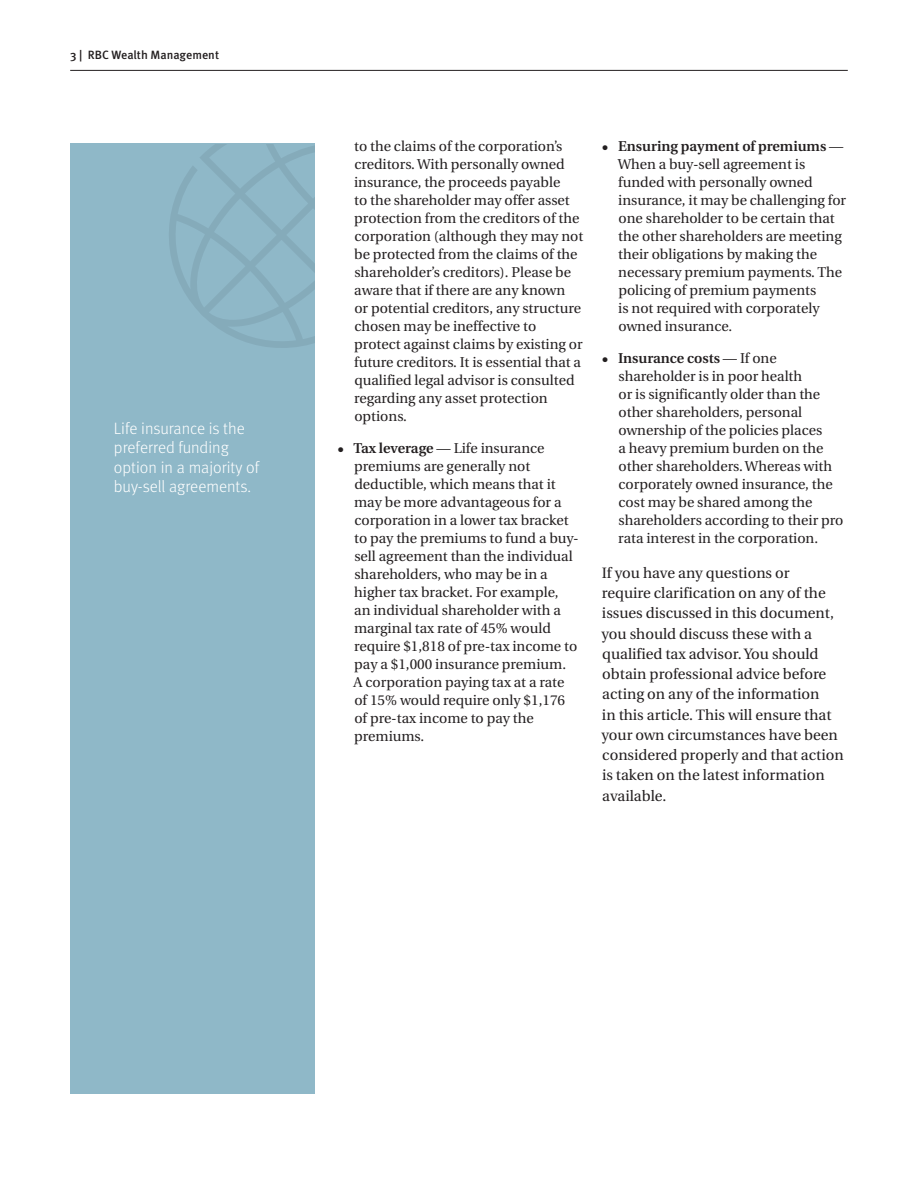
<style>
.page{position:relative;width:918px;height:1188px;background:#fff}
.page>*{position:absolute;margin:0;border:0;box-sizing:border-box;transform-origin:0 0}
.t1{font:300 16.5px/19.5px "Meta OT";color:#fff}
.t2{font:15px/20.2px "Utopia";color:#231f20}
.t3{font:14.25px/18px "Utopia";color:#231f20}
.t4{font:500 12px "Meta OT";color:#231f20}
.s1{font-weight:600}
</style>
<div class="page">
<hr style="left:70px;top:70px;width:778px;height:1px;background:#231f20">
<div style="left:70px;top:144px;width:245px;height:950px;background:#8fb8c8"></div>
<svg style="left:169px;top:145px;width:146px;height:203px"></svg>
<p class="t4" style="left:70px;top:47px;width:150px">3 | RBC Wealth Management</p>
<p class="t1" style="left:114px;top:419px;width:147px">Life insurance is the preferred funding option in a majority of buy-sell agreements.</p>
<p class="t3" style="left:354px;top:138px;width:231px">to the claims of the corporation’s creditors. With personally owned insurance, the proceeds payable<br>to the shareholder may offer asset protection from the creditors of the corporation (although they may not be protected from the claims of the shareholder’s creditors). Please be aware that if there are any known<br>or potential creditors, any structure chosen may be ineffective to protect against claims by existing or future creditors. It is essential that a qualified legal advisor is consulted regarding any asset protection options.</p>
<p class="t3" style="left:354px;top:440px;width:227px;text-indent:-15px">● <span class="s1">Tax leverage</span> — Life insurance premiums are generally not deductible, which means that it may be more advantageous for a corporation in a lower tax bracket to pay the premiums to fund a buy&shy;sell agreement than the individual shareholders, who may be in a higher tax bracket. For example,<br>an individual shareholder with a marginal tax rate of 45% would require $1,818 of pre-tax income to pay a $1,000 insurance premium.<br>A corporation paying tax at a rate of 15% would require only $1,176 of pre-tax income to pay the premiums.</p>
<p class="t3" style="left:618px;top:138px;width:230px;text-indent:-15px">● <span class="s1">Ensuring payment of premiums</span> —<br>When a buy-sell agreement is funded with personally owned insurance, it may be challenging for one shareholder to be certain that the other shareholders are meeting their obligations by making the necessary premium payments. The policing of premium payments<br>is not required with corporately owned insurance.</p>
<p class="t3" style="left:618px;top:350px;width:227px;text-indent:-16px">● <span class="s1">Insurance costs</span> — If one shareholder is in poor health<br>or is significantly older than the other shareholders, personal ownership of the policies places<br>a heavy premium burden on the other shareholders. Whereas with corporately owned insurance, the cost may be shared among the shareholders according to their pro rata interest in the corporation.</p>
<p class="t2" style="left:601px;top:563px;width:244px">If you have any questions or<br>require clarification on any of the issues discussed in this document, you should discuss these with a qualified tax advisor. You should obtain professional advice before acting on any of the information<br>in this article. This will ensure that your own circumstances have been considered properly and that action is taken on the latest information available.</p>
</div>
